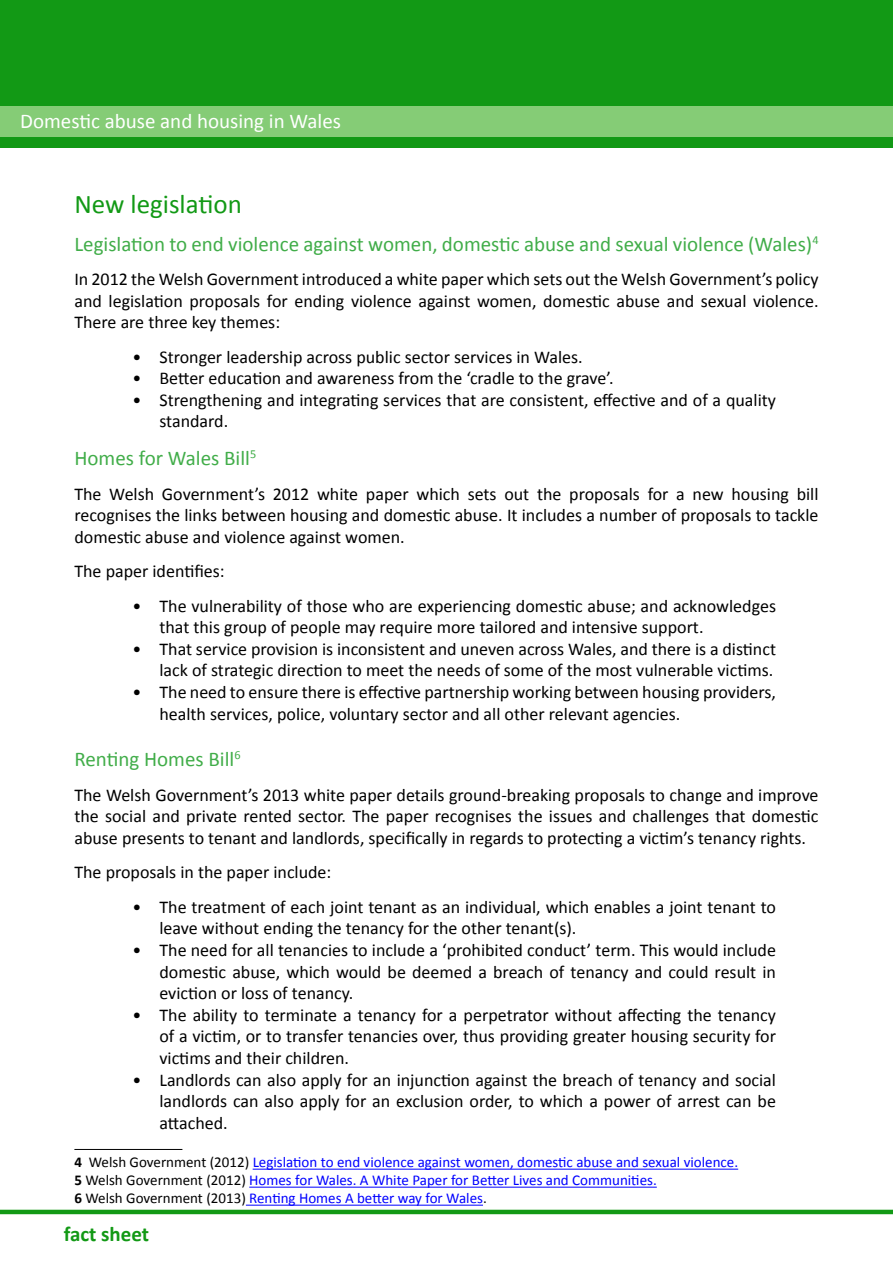
<style>
.page{position:relative;width:893px;height:1263px;background:#fff}
.page>*{position:absolute;margin:0;border:0;box-sizing:border-box;transform-origin:0 0}
.t1{font:27px "Calibri";color:#129915}
.t2{font:21px "Calibri";color:#41ad49}
.t3{font:21px "Calibri";color:#fff}
.t4{font:700 21px "Calibri";color:#129915}
.t5{font:18px/21.6px "Calibri";color:#000;text-align:justify}
.t6{font:15px/18px "Calibri";color:#00f}
.s1{font-weight:700;color:#000}
.s2{color:#000}
</style>
<div class="page">
<div style="left:0;top:0;width:893px;height:147px;background:#129915"></div>
<div style="left:0;top:106px;width:893px;height:30px;background:#85cc76"></div>
<hr style="left:0;top:1210px;width:893px;height:4px;background:#129915">
<hr style="left:74px;top:1149px;width:108px;height:1px;background:#000">
<hr style="left:253px;top:1169px;width:485px;height:1px;background:#00f">
<hr style="left:249px;top:1187px;width:408px;height:1px;background:#00f">
<hr style="left:246px;top:1205px;width:237px;height:1px;background:#00f">
<p class="t3" style="left:20px;top:108px;width:322px">Domestic abuse and housing in Wales</p>
<h1 class="t1" style="left:74px;top:187px;width:169px">New legislation</h1>
<p class="t2" style="left:74px;top:230px;width:746px">Legislation to end violence against women, domestic abuse and sexual violence (Wales)<sup>4</sup></p>
<p class="t5" style="left:74px;top:268px;width:746px">In 2012 the Welsh Government introduced a white paper which sets out the Welsh Government’s policy and legislation proposals for ending violence against women, domestic abuse and sexual violence.<br>There are three key themes:</p>
<p class="t5" style="left:132px;top:346px;width:452px">• Stronger leadership across public sector services in Wales.</p>
<p class="t5" style="left:132px;top:367px;width:483px">• Better education and awareness from the ‘cradle to the grave’.</p>
<p class="t5" style="left:159px;top:389px;width:618px;text-indent:-27px">• Strengthening and integrating services that are consistent, effective and of a quality standard.</p>
<p class="t2" style="left:74px;top:445px;width:183px">Homes for Wales Bill<sup>5</sup></p>
<p class="t5" style="left:74px;top:483px;width:746px">The Welsh Government’s 2012 white paper which sets out the proposals for a new housing bill recognises the links between housing and domestic abuse. It includes a number of proposals to tackle domestic abuse and violence against women.</p>
<p class="t5" style="left:74px;top:560px;width:152px">The paper identifies:</p>
<p class="t5" style="left:159px;top:595px;width:618px;text-indent:-27px">• The vulnerability of those who are experiencing domestic abuse; and acknowledges that this group of people may require more tailored and intensive support.</p>
<p class="t5" style="left:132px;top:638px;width:645px;text-align:right">• That service provision is inconsistent and uneven across Wales, and there is a distinct lack of strategic direction to meet the needs of some of the most vulnerable victims.</p>
<p class="t5" style="left:159px;top:681px;width:618px;text-indent:-27px">• The need to ensure there is effective partnership working between housing providers, health services, police, voluntary sector and all other relevant agencies.</p>
<p class="t2" style="left:74px;top:746px;width:168px">Renting Homes Bill<sup>6</sup></p>
<p class="t5" style="left:74px;top:784px;width:746px">The Welsh Government’s 2013 white paper details ground-breaking proposals to change and improve the social and private rented sector. The paper recognises the issues and challenges that domestic abuse presents to tenant and landlords, specifically in regards to protecting a victim’s tenancy rights.</p>
<p class="t5" style="left:74px;top:862px;width:258px">The proposals in the paper include:</p>
<p class="t5" style="left:159px;top:896px;width:618px;text-indent:-27px">• The treatment of each joint tenant as an individual, which enables a joint tenant to leave without ending the tenancy for the other tenant(s).</p>
<p class="t5" style="left:159px;top:939px;width:618px;text-indent:-27px">• The need for all tenancies to include a ‘prohibited conduct’ term. This would include domestic abuse, which would be deemed a breach of tenancy and could result in eviction or loss of tenancy.</p>
<p class="t5" style="left:159px;top:1004px;width:618px;text-indent:-27px">• The ability to terminate a tenancy for a perpetrator without affecting the tenancy of a victim, or to transfer tenancies over, thus providing greater housing security for victims and their children.</p>
<p class="t5" style="left:159px;top:1069px;width:618px;text-indent:-27px">• Landlords can also apply for an injunction against the breach of tenancy and social landlords can also apply for an exclusion order, to which a power of arrest can be attached.</p>
<p class="t6" style="left:74px;top:1153px;width:665px"><span class="s1">4</span> <span class="s2">Welsh Government (2012)</span> Legislation to end violence against women, domestic abuse and sexual violence.<br><span class="s1">5</span> <span class="s2">Welsh Government (2012)</span> Homes for Wales. A White Paper for Better Lives and Communities.<br><span class="s1">6</span> <span class="s2">Welsh Government (2013)</span> Renting Homes A better way for Wales<span class="s2">.</span></p>
<p class="t4" style="left:64px;top:1221px;width:87px">fact sheet</p>
</div>
